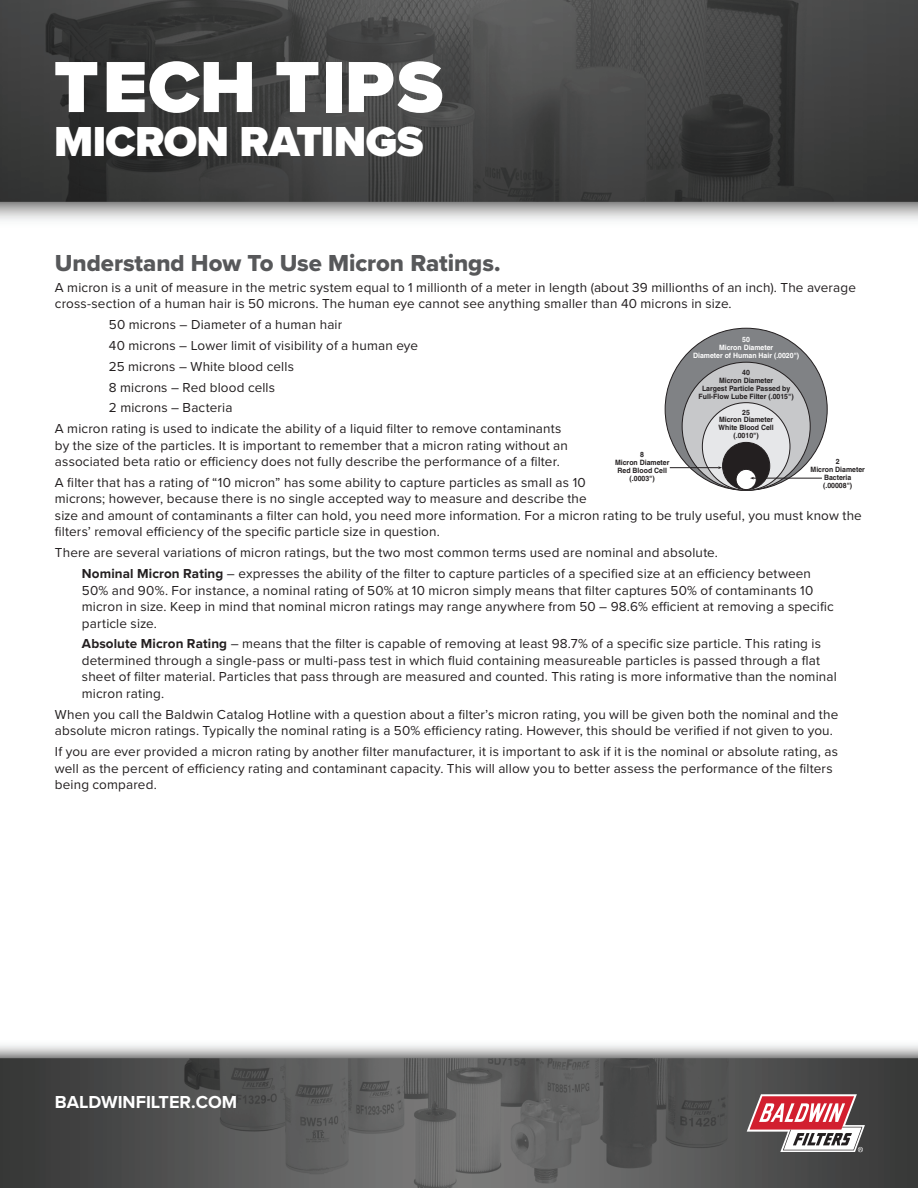
<style>
.page{position:relative;width:918px;height:1188px;background:#fff}
.page>*{position:absolute;margin:0;border:0;box-sizing:border-box;transform-origin:0 0}
.t1{font:900 75px "Proxima Nova";letter-spacing:.02em;color:#fff}
.t2{font:900 43.5px "Proxima Nova";letter-spacing:-.015em;color:#fff}
.t3{font:24px "Proxima Nova Extrabld";letter-spacing:-.005em;color:#57585a}
.t4{font:700 18px "Proxima Nova";color:#fff}
.t5{font:13.5px/16.5px "Proxima Nova";letter-spacing:.01em;color:#231f20}
.t6{font:10.35px "ITC Franklin Gothic Std";color:#fff}
.t7{font:700 7.35px/7.8px "Helvetica";color:#231f20;text-align:center;scale:.95 1}
.t8{font:700 7.35px/7.8px "Helvetica";color:#fff;text-align:center;scale:.95 1}
.s1{font-weight:700}
</style>
<div class="page">
<img style="left:0;top:0;width:918px;height:1188px">
<svg style="left:747px;top:1094px;width:118px;height:58px"></svg>
<div style="left:665px;top:328px;width:162px;height:162px;background:#808285;border-radius:50%"></div>
<div style="left:682px;top:362px;width:128px;height:128px;background:#c7c8ca;border-radius:50%"></div>
<div style="left:702px;top:403px;width:88px;height:87px;background:#e6e7e9;border-radius:50%"></div>
<div style="left:723px;top:442px;width:47px;height:48px;background:#231f20;border-radius:50%"></div>
<div style="left:722px;top:442px;width:48px;height:48px;border:1px solid #231f20;border-radius:50%"></div>
<div style="left:736px;top:469px;width:20px;height:21px;background:#fff;border-radius:50%"></div>
<div style="left:736px;top:469px;width:21px;height:21px;border:1px solid #231f20;border-radius:50%"></div>
<hr style="left:754px;top:478px;width:68px;height:1px;background:#231f20">
<hr style="left:670px;top:467px;width:48px;height:1px;background:#231f20">
<h1 class="t1" style="left:54px;top:42px;width:391px">TECH TIPS</h1>
<h2 class="t2" style="left:54px;top:115px;width:371px">MICRON RATINGS</h2>
<h3 class="t3" style="left:55px;top:245px;width:447px">Understand How To Use Micron Ratings.</h3>
<p class="t5" style="left:55px;top:279px;width:803px">A micron is a unit of measure in the metric system equal to 1 millionth of a meter in length (about 39 millionths of an inch). The average cross-section of a human hair is 50 microns. The human eye cannot see anything smaller than 40 microns in size.</p>
<p class="t5" style="left:109px;top:317px;width:235px">50 microns – Diameter of a human hair</p>
<p class="t5" style="left:109px;top:337px;width:311px">40 microns – Lower limit of visibility of a human eye</p>
<p class="t5" style="left:109px;top:358px;width:187px">25 microns – White blood cells</p>
<p class="t5" style="left:109px;top:379px;width:168px">8 microns – Red blood cells</p>
<p class="t5" style="left:109px;top:400px;width:125px">2 microns – Bacteria</p>
<p class="t5" style="left:55px;top:421px;width:508px">A micron rating is used to indicate the ability of a liquid filter to remove contaminants</p>
<p class="t5" style="left:55px;top:437px;width:515px">by the size of the particles. It is important to remember that a micron rating without an associated beta ratio or efficiency does not fully describe the performance of a filter.</p>
<p class="t5" style="left:55px;top:475px;width:808px">A filter that has a rating of “10 micron” has some ability to capture particles as small as 10<br>microns; however, because there is no single accepted way to measure and describe the<br>size and amount of contaminants a filter can hold, you need more information. For a micron rating to be truly useful, you must know the filters’ removal efficiency of the specific particle size in question.</p>
<p class="t5" style="left:82px;top:543px;width:731px;line-height:20.9px;text-indent:-27px">There are several variations of micron ratings, but the two most common terms used are nominal and absolute.<br><span class="s1">Nominal Micron Rating</span> – expresses the ability of the filter to capture particles of a specified size at an efficiency between</p>
<p class="t5" style="left:82px;top:582px;width:754px">50% and 90%. For instance, a nominal rating of 50% at 10 micron simply means that filter captures 50% of contaminants 10 micron in size. Keep in mind that nominal micron ratings may range anywhere from 50 – 98.6% efficient at removing a specific particle size.</p>
<p class="t5" style="left:82px;top:636px;width:756px"><span class="s1">Absolute Micron Rating</span> – means that the filter is capable of removing at least 98.7% of a specific size particle. This rating is determined through a single-pass or multi-pass test in which fluid containing measureable particles is passed through a flat sheet of filter material. Particles that pass through are measured and counted. This rating is more informative than the nominal micron rating.</p>
<p class="t5" style="left:55px;top:706px;width:785px">When you call the Baldwin Catalog Hotline with a question about a filter’s micron rating, you will be given both the nominal and the absolute micron ratings. Typically the nominal rating is a 50% efficiency rating. However, this should be verified if not given to you.</p>
<p class="t5" style="left:55px;top:744px;width:785px">If you are ever provided a micron rating by another filter manufacturer, it is important to ask if it is the nominal or absolute rating, as well as the percent of efficiency rating and contaminant capacity. This will allow you to better assess the performance of the filters being compared.</p>
<p class="t8" style="left:693px;top:335px;width:113px">50<br>Micron Diameter<br>Diameter of Human Hair (.0020")</p>
<p class="t7" style="left:699px;top:369px;width:102px">40<br>Micron Diameter<br>Largest Particle Passed by<br>Full-Flow Lube Filter (.0015")</p>
<p class="t7" style="left:719px;top:408px;width:60px">25<br>Micron Diameter<br>White Blood Cell (.0010")</p>
<p class="t7" style="left:615px;top:450px;width:59px">8<br>Micron Diameter<br>Red Blood Cell (.0003")</p>
<p class="t7" style="left:811px;top:458px;width:59px">2<br>Micron Diameter<br>Bacteria (.00008")</p>
<p class="t6" style="left:54px;top:1094px;width:313px">For customer assistance and technical support call 1-877-280-5965.</p>
<h3 class="t4" style="left:55px;top:1091px;width:184px">BALDWINFILTER.COM</h3>
</div>
